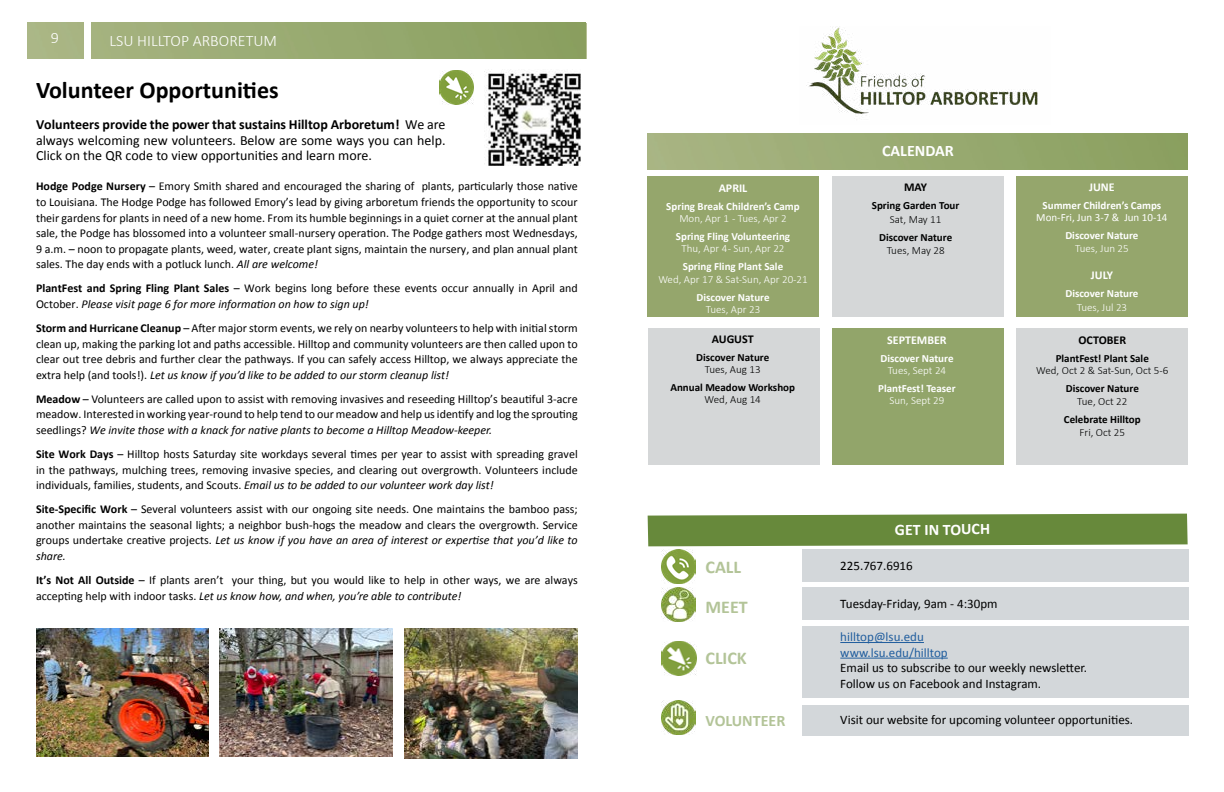
<style>
.page{position:relative;width:1224px;height:792px;background:#fff}
.page>*{position:absolute;margin:0;border:0;box-sizing:border-box;transform-origin:0 0}
.t1{font:700 24px "Calibri";color:#000}
.t2{font:700 18px/39.3px "Calibri";color:#b3c498}
.t3{font:300 16px "Calibri";color:#fff}
.t4{font:700 16px "Calibri";letter-spacing:-.01em;color:#fff}
.t5{font:700 16px "Calibri";color:#b3c498}
.t6{font:14px/15.6px "Calibri";color:#000;text-align:justify}
.t7{font:13px/15.6px "Calibri";color:#000}
.t8{font:13px/15.6px "Calibri";color:#215e9e}
.t9{font:12px/15.6px "Calibri";color:#000;text-align:justify}
.t10{font:700 12px "Calibri";color:#fff}
.t11{font:700 12px "Calibri";color:#000}
.t12{font:700 11px "Calibri";color:#fff}
.t13{font:300 11px "Calibri";color:#fff}
.t14{font:700 11px "Calibri";color:#000}
.t15{font:700 11px "Calibri";color:#000101}
.t16{font:300 11px "Calibri";color:#000101}
.t17{font:300 11px "Calibri";color:#000}
.t18{font:11px "Calibri";color:#fff}
.s1{font-weight:700}
.s2{font-style:italic}
</style>
<div class="page">
<div style="left:648px;top:514px;width:540px;height:32px;background:#67893b"></div>
<div style="left:802px;top:549px;width:387px;height:32px;background:#d3d7da"></div>
<div style="left:802px;top:588px;width:387px;height:32px;background:#d3d7da"></div>
<div style="left:802px;top:626px;width:387px;height:71px;background:#d3d7da"></div>
<div style="left:802px;top:705px;width:387px;height:31px;background:#d3d7da"></div>
<hr style="left:840px;top:642px;width:84px;height:1px;background:#215e9e">
<hr style="left:840px;top:658px;width:108px;height:1px;background:#215e9e">
<img style="left:648px;top:133px;width:540px;height:36px">
<div style="left:648px;top:176px;width:171px;height:141px;background:#95a66c"></div>
<div style="left:1017px;top:176px;width:171px;height:141px;background:#95a66c"></div>
<div style="left:832px;top:176px;width:171px;height:141px;background:#d5d7d8"></div>
<div style="left:648px;top:328px;width:171px;height:137px;background:#d5d7d8"></div>
<div style="left:832px;top:329px;width:172px;height:136px;background:#92a56a"></div>
<div style="left:1017px;top:328px;width:171px;height:137px;background:#d5d7d8"></div>
<img style="left:806px;top:26px;width:232px;height:88px">
<img style="left:661px;top:549px;width:35px;height:35px">
<img style="left:661px;top:587px;width:34px;height:34px">
<img style="left:662px;top:641px;width:34px;height:34px">
<img style="left:661px;top:700px;width:34px;height:34px">
<img style="left:91px;top:23px;width:494px;height:36px">
<img style="left:486px;top:71px;width:95px;height:95px">
<img style="left:36px;top:629px;width:173px;height:128px">
<img style="left:220px;top:629px;width:173px;height:128px">
<img style="left:405px;top:629px;width:173px;height:129px">
<img style="left:440px;top:70px;width:34px;height:35px">
<h3 class="t3" style="left:51px;top:28px;width:10px">9</h3>
<h3 class="t3" style="left:110px;top:31px;width:169px">LSU HILLTOP ARBORETUM</h3>
<h1 class="t1" style="left:36px;top:73px;width:244px">Volunteer Opportunities</h1>
<p class="t6" style="left:36px;top:116px;width:411px"><span class="s1">Volunteers provide the power that sustains Hilltop Arboretum!</span> We are always welcoming new volunteers. Below are some ways you can help.<br>Click on the QR code to view opportunities and learn more.</p>
<p class="t9" style="left:36px;top:178px;width:543px"><span class="s1">Hodge Podge Nursery</span> – Emory Smith shared and encouraged the sharing of plants, particularly those native to Louisiana. The Hodge Podge has followed Emory’s lead by giving arboretum friends the opportunity to scour their gardens for plants in need of a new home. From its humble beginnings in a quiet corner at the annual plant sale, the Podge has blossomed into a volunteer small-nursery operation. The Podge gathers most Wednesdays, 9 a.m. – noon to propagate plants, weed, water, create plant signs, maintain the nursery, and plan annual plant sales. The day ends with a potluck lunch. <span class="s2">All are welcome!</span></p>
<p class="t9" style="left:36px;top:280px;width:543px"><span class="s1">PlantFest and Spring Fling Plant Sales</span> – Work begins long before these events occur annually in April and<br>October. <span class="s2">Please visit page 6 for more information on how to sign up!</span></p>
<p class="t9" style="left:36px;top:320px;width:543px"><span class="s1">Storm and Hurricane Cleanup</span> – After major storm events, we rely on nearby volunteers to help with initial storm clean up, making the parking lot and paths accessible. Hilltop and community volunteers are then called upon to clear out tree debris and further clear the pathways. If you can safely access Hilltop, we always appreciate the extra help (and tools!). <span class="s2">Let us know if you’d like to be added to our storm cleanup list!</span></p>
<p class="t9" style="left:36px;top:391px;width:543px"><span class="s1">Meadow</span> – Volunteers are called upon to assist with removing invasives and reseeding Hilltop’s beautiful 3-acre meadow. Interested in working year-round to help tend to our meadow and help us identify and log the sprouting seedlings? <span class="s2">We invite those with a knack for native plants to become a Hilltop Meadow-keeper.</span></p>
<p class="t9" style="left:36px;top:446px;width:543px"><span class="s1">Site Work Days</span> – Hilltop hosts Saturday site workdays several times per year to assist with spreading gravel in the pathways, mulching trees, removing invasive species, and clearing out overgrowth. Volunteers include individuals, families, students, and Scouts. <span class="s2">Email us to be added to our volunteer work day list!</span></p>
<p class="t9" style="left:36px;top:501px;width:543px"><span class="s1">Site-Specific Work</span> – Several volunteers assist with our ongoing site needs. One maintains the bamboo pass; another maintains the seasonal lights; a neighbor bush-hogs the meadow and clears the overgrowth. Service groups undertake creative projects. <span class="s2">Let us know if you have an area of interest or expertise that you’d like to share.</span></p>
<p class="t9" style="left:36px;top:572px;width:543px"><span class="s1">It’s Not All Outside</span> – If plants aren’t your thing, but you would like to help in other ways, we are always accepting help with indoor tasks. <span class="s2">Let us know how, and when, you’re able to contribute!</span></p>
<p class="t10" style="left:719px;top:180px;width:30px">APRIL</p>
<p class="t12" style="left:666px;top:199px;width:135px">Spring Break Children’s Camp</p>
<p class="t13" style="left:679px;top:212px;width:109px">Mon, Apr 1 - Tues, Apr 2</p>
<p class="t12" style="left:676px;top:229px;width:116px">Spring Fling Volunteering</p>
<p class="t13" style="left:682px;top:242px;width:104px">Thu, Apr 4 - Sun, Apr 22</p>
<p class="t12" style="left:683px;top:259px;width:102px">Spring Fling Plant Sale</p>
<p class="t13" style="left:658px;top:273px;width:151px">Wed, Apr 17 &amp; Sat-Sun, Apr 20-21</p>
<p class="t12" style="left:697px;top:290px;width:75px">Discover Nature</p>
<p class="t13" style="left:706px;top:303px;width:56px">Tues, Apr 23</p>
<p class="t11" style="left:712px;top:331px;width:43px">AUGUST</p>
<p class="t14" style="left:696px;top:350px;width:75px">Discover Nature</p>
<p class="t17" style="left:705px;top:363px;width:57px">Tues, Aug 13</p>
<p class="t14" style="left:670px;top:380px;width:126px">Annual Meadow Workshop</p>
<p class="t17" style="left:705px;top:393px;width:58px">Wed, Aug 14</p>
<h3 class="t4" style="left:882px;top:140px;width:73px">CALENDAR</h3>
<p class="t11" style="left:904px;top:179px;width:25px">MAY</p>
<p class="t15" style="left:872px;top:198px;width:89px">Spring Garden Tour</p>
<p class="t16" style="left:890px;top:212px;width:53px">Sat, May 11</p>
<p class="t15" style="left:879px;top:229px;width:75px">Discover Nature</p>
<p class="t16" style="left:887px;top:243px;width:59px">Tues, May 28</p>
<p class="t10" style="left:887px;top:331px;width:61px">SEPTEMBER</p>
<p class="t12" style="left:880px;top:350px;width:75px">Discover Nature</p>
<p class="t13" style="left:888px;top:363px;width:60px">Tues, Sept 24</p>
<p class="t12" style="left:878px;top:380px;width:79px">PlantFest! Teaser</p>
<p class="t13" style="left:890px;top:393px;width:56px">Sun, Sept 29</p>
<p class="t10" style="left:1089px;top:178px;width:27px">JUNE</p>
<p class="t12" style="left:1043px;top:197px;width:120px">Summer Children’s Camps</p>
<p class="t18" style="left:1036px;top:209px;width:133px">Mon-Fri, Jun 3-7 &amp; Jun 10-14</p>
<p class="t12" style="left:1065px;top:227px;width:75px">Discover Nature</p>
<p class="t13" style="left:1075px;top:241px;width:55px">Tues, Jun 25</p>
<p class="t10" style="left:1091px;top:267px;width:24px">JULY</p>
<p class="t12" style="left:1065px;top:286px;width:75px">Discover Nature</p>
<p class="t13" style="left:1077px;top:300px;width:52px">Tues, Jul 23</p>
<p class="t11" style="left:1079px;top:331px;width:49px">OCTOBER</p>
<p class="t15" style="left:1056px;top:350px;width:95px">PlantFest! Plant Sale</p>
<p class="t16" style="left:1036px;top:363px;width:134px">Wed, Oct 2 &amp; Sat-Sun, Oct 5-6</p>
<p class="t14" style="left:1066px;top:380px;width:75px">Discover Nature</p>
<p class="t17" style="left:1077px;top:394px;width:52px">Tue, Oct 22</p>
<p class="t14" style="left:1064px;top:411px;width:78px">Celebrate Hilltop</p>
<p class="t17" style="left:1080px;top:426px;width:47px">Fri, Oct 25</p>
<h2 class="t2" style="left:706px;top:547px;width:44px">CALL<br>MEET</h2>
<h2 class="t2" style="left:706px;top:637px;width:43px">CLICK</h2>
<h3 class="t5" style="left:706px;top:709px;width:81px">VOLUNTEER</h3>
<h3 class="t4" style="left:895px;top:518px;width:97px">GET IN TOUCH</h3>
<p class="t7" style="left:840px;top:557px;width:74px">225.767.6916</p>
<p class="t7" style="left:840px;top:596px;width:159px">Tuesday-Friday, 9am - 4:30pm</p>
<p class="t8" style="left:840px;top:629px;width:109px">hilltop@lsu.edu www.lsu.edu/hilltop</p>
<p class="t7" style="left:840px;top:660px;width:248px">Email us to subscribe to our weekly newsletter.<br>Follow us on Facebook and Instagram.</p>
<p class="t7" style="left:840px;top:712px;width:294px">Visit our website for upcoming volunteer opportunities.</p>
</div>
